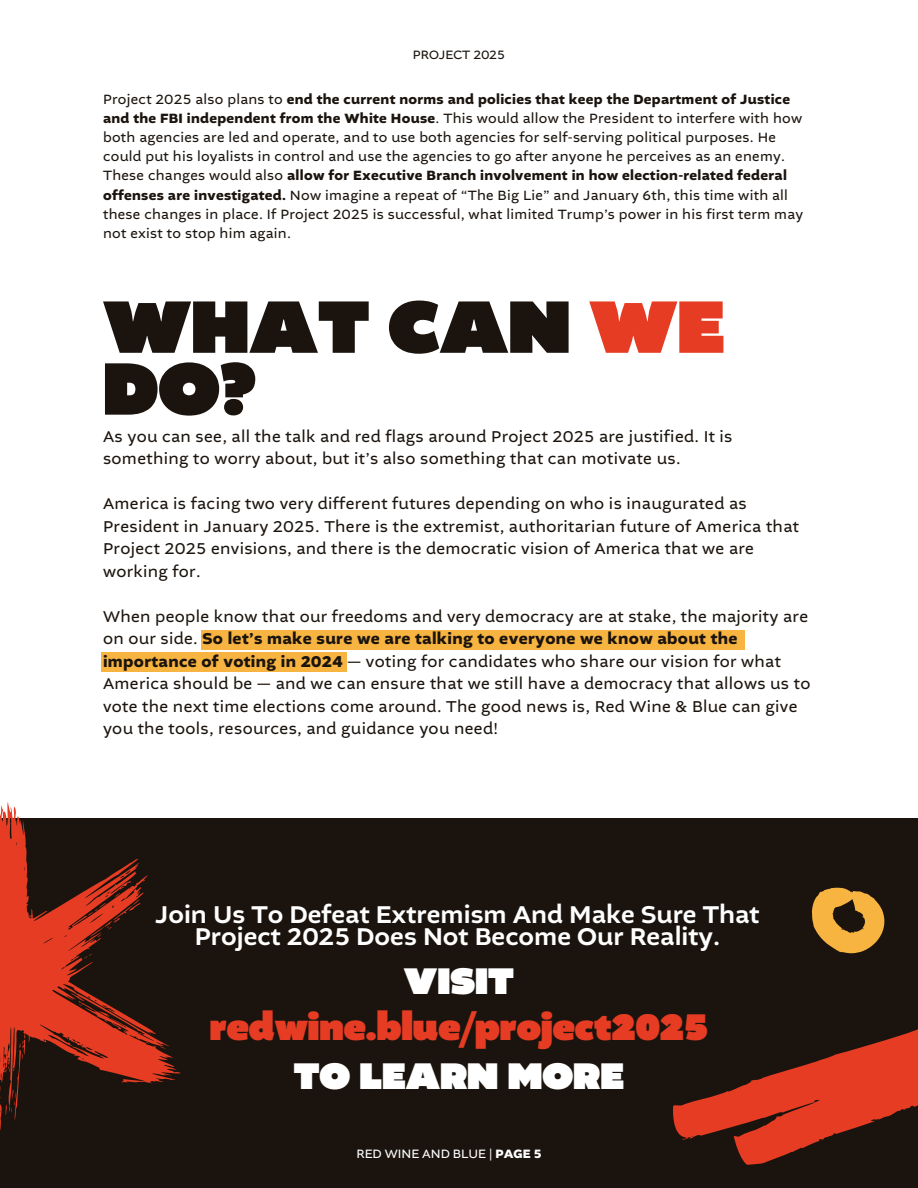
<style>
.page{position:relative;width:918px;height:1188px;background:#fff}
.page>*{position:absolute;margin:0;border:0;box-sizing:border-box;transform-origin:0 0}
.t1{font:900 78px/61.8px "Altivo";color:#1b140e}
.t2{font:900 39px "Altivo";color:#e63c23}
.t3{font:900 39px "Altivo";color:#fff}
.t4{font:500 25.5px/21.3px "Altivo";color:#fff;text-align:center}
.t5{font:16.5px/22.5px "Altivo";letter-spacing:.02em;color:#1b140e}
.t6{font:14.1px/19.2px "Altivo";letter-spacing:.02em;color:#1b140e}
.t7{font:12.75px "Altivo";color:#fff}
.t8{font:12.75px "Altivo";color:#1b140e}
.s1{font-weight:700}
.s2{color:#e63c23}
</style>
<div class="page">
<div style="left:201px;top:631px;width:544px;height:19px;background:#f7b441"></div>
<div style="left:101px;top:652px;width:245px;height:19px;background:#f7b441"></div>
<div style="left:0;top:818px;width:918px;height:370px;background:#1b140e"></div>
<svg style="left:0;top:802px;width:181px;height:282px"></svg>
<svg style="left:84px;top:954px;width:8px;height:4px"></svg>
<svg style="left:88px;top:880px;width:57px;height:57px"></svg>
<svg style="left:146px;top:1042px;width:20px;height:7px"></svg>
<svg style="left:0;top:1035px;width:26px;height:96px"></svg>
<svg style="left:71px;top:993px;width:50px;height:37px"></svg>
<svg style="left:673px;top:1062px;width:245px;height:103px"></svg>
<svg style="left:812px;top:887px;width:106px;height:209px"></svg>
<h5 class="t8" style="left:413px;top:49px;width:94px">PROJECT 2025</h5>
<h5 class="t6" style="left:103px;top:91px;width:702px">Project 2025 also plans to <span class="s1">end the current norms and policies that keep the Department of Justice and the FBI independent from the White House</span>. This would allow the President to interfere with how both agencies are led and operate, and to use both agencies for self-serving political purposes. He could put his loyalists in control and use the agencies to go after anyone he perceives as an enemy.<br>These changes would also <span class="s1">allow for Executive Branch involvement in how election-related federal offenses are investigated.</span> Now imagine a repeat of “The Big Lie” and January 6th, this time with all these changes in place. If Project 2025 is successful, what limited Trump’s power in his first term may not exist to stop him again.</h5>
<h5 class="t1" style="left:103px;top:301px;width:623px">WHAT CAN <span class="s2">WE<br></span>DO?</h5>
<h6 class="t5" style="left:103px;top:426px;width:631px">As you can see, all the talk and red flags around Project 2025 are justified. It is something to worry about, but it’s also something that can motivate us.</h6>
<p class="t5" style="left:103px;top:494px;width:698px">America is facing two very different futures depending on who is inaugurated as President in January 2025. There is the extremist, authoritarian future of America that Project 2025 envisions, and there is the democratic vision of America that we are working for.</p>
<h1 class="t5" style="left:103px;top:606px;width:709px">When people know that our freedoms and very democracy are at stake, the majority are on our side. <span class="s1">So let’s make sure we are talking to everyone we know about the importance of voting in 2024</span> — voting for candidates who share our vision for what America should be — and we can ensure that we still have a democracy that allows us to vote the next time elections come around. The good news is, Red Wine &amp; Blue can give you the tools, resources, and guidance you need!</h1>
<p class="t4" style="left:155px;top:906px;width:606px">Join Us To Defeat Extremism And Make Sure That<br>Project 2025 Does Not Become Our Reality.</p>
<p class="t3" style="left:404px;top:964px;width:112px">VISIT</p>
<h2 class="t2" style="left:210px;top:1011px;width:500px">redwine.blue/project2025</h2>
<h4 class="t3" style="left:294px;top:1059px;width:332px">TO LEARN MORE</h4>
<p class="t7" style="left:356px;top:1149px;width:187px">RED WINE AND BLUE | <span class="s1">PAGE 5</span></p>
</div>
